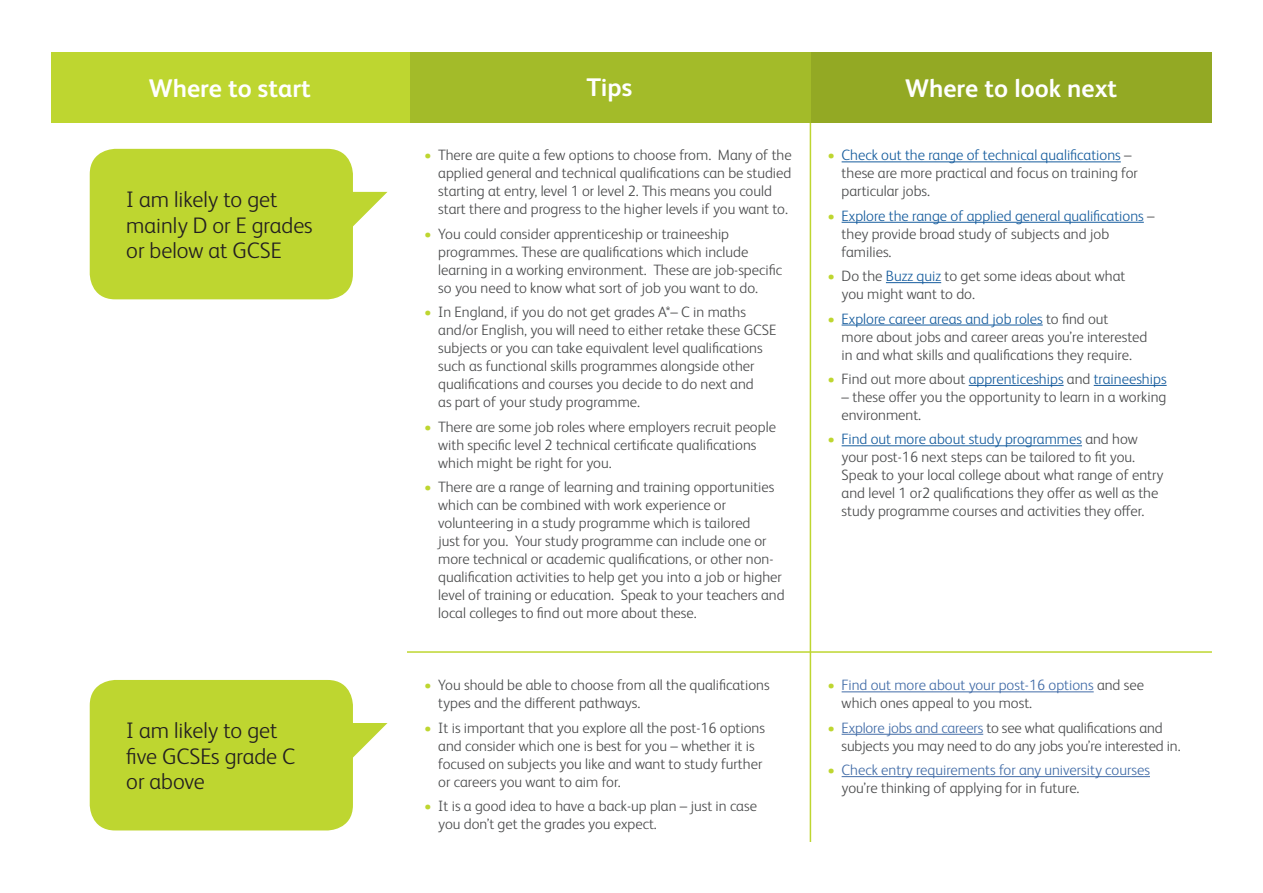
<style>
.page{position:relative;width:1263px;height:893px;background:#fff}
.page>*{position:absolute;margin:0;border:0;box-sizing:border-box;transform-origin:0 0}
.t1{font:700 25.5px "FS Albert Pro";color:#fff}
.t2{font:300 22.5px/25.5px "FS Albert Pro";color:#231f20}
.t3{font:300 15px/18px "FS Albert Pro";color:#4b4c4d}
.t4{font:300 15px/18px "FS Albert Pro";color:#436da8}
.t5{font:300 15px "FS Albert Pro";color:#175d9e}
.s1{color:#bed630}
.s2{color:#175d9e}
.s3{color:#4b4c4d}
.s4{color:#436da8}
</style>
<div class="page">
<hr style="left:810px;top:52px;width:1px;height:790px;background:#bed630">
<div style="left:810px;top:52px;width:402px;height:70px;background:#93a924"></div>
<div style="left:410px;top:52px;width:400px;height:70px;background:#a3bb29"></div>
<div style="left:51px;top:52px;width:359px;height:70px;background:#bed630"></div>
<div style="left:90px;top:149px;width:263px;height:150px;background:#bed630;border-radius:26px"></div>
<div style="left:90px;top:680px;width:263px;height:150px;background:#bed630;border-radius:26px"></div>
<svg style="left:353px;top:192px;width:34px;height:35px"></svg>
<svg style="left:353px;top:723px;width:34px;height:35px"></svg>
<hr style="left:842px;top:161px;width:279px;height:1px;background:#175d9e">
<hr style="left:842px;top:222px;width:302px;height:1px;background:#175d9e">
<hr style="left:886px;top:282px;width:55px;height:1px;background:#175d9e">
<hr style="left:842px;top:325px;width:201px;height:1px;background:#175d9e">
<hr style="left:969px;top:385px;width:94px;height:1px;background:#175d9e">
<hr style="left:1094px;top:385px;width:72px;height:1px;background:#175d9e">
<hr style="left:842px;top:445px;width:240px;height:1px;background:#175d9e">
<hr style="left:842px;top:691px;width:252px;height:1px;background:#436da8">
<hr style="left:842px;top:734px;width:141px;height:1px;background:#436da8">
<hr style="left:842px;top:776px;width:308px;height:1px;background:#436da8">
<hr style="left:407px;top:651px;width:805px;height:2px;background:#bed630">
<p class="t1" style="left:149px;top:70px;width:164px">Where to start</p>
<p class="t1" style="left:586px;top:69px;width:47px">Tips</p>
<p class="t1" style="left:905px;top:70px;width:214px">Where to look next</p>
<p class="t2" style="left:126px;top:185px;width:188px">I am likely to get mainly D or E grades or below at GCSE</p>
<p class="t2" style="left:126px;top:716px;width:170px">I am likely to get five GCSEs grade C or above</p>
<p class="t3" style="left:438px;top:145px;width:355px;text-indent:-14px"><span class="s1">•</span> There are quite a few options to choose from. Many of the applied general and technical qualifications can be studied starting at entry, level 1 or level 2. This means you could start there and progress to the higher levels if you want to.</p>
<p class="t3" style="left:438px;top:224px;width:345px;text-indent:-14px"><span class="s1">•</span> You could consider apprenticeship or traineeship programmes. These are qualifications which include learning in a working environment. These are job-specific so you need to know what sort of job you want to do.</p>
<p class="t3" style="left:438px;top:302px;width:340px;text-indent:-14px"><span class="s1">•</span> In England, if you do not get grades A*– C in maths and/or English, you will need to either retake these GCSE subjects or you can take equivalent level qualifications such as functional skills programmes alongside other qualifications and courses you decide to do next and<br>as part of your study programme.</p>
<p class="t3" style="left:438px;top:416px;width:339px;text-indent:-14px"><span class="s1">•</span> There are some job roles where employers recruit people with specific level 2 technical certificate qualifications which might be right for you.</p>
<p class="t3" style="left:438px;top:477px;width:348px;text-indent:-14px"><span class="s1">•</span> There are a range of learning and training opportunities which can be combined with work experience or volunteering in a study programme which is tailored<br>just for you. Your study programme can include one or more technical or academic qualifications, or other non&shy;qualification activities to help get you into a job or higher level of training or education. Speak to your teachers and local colleges to find out more about these.</p>
<p class="t3" style="left:438px;top:675px;width:333px;text-indent:-14px"><span class="s1">•</span> You should be able to choose from all the qualifications types and the different pathways.</p>
<p class="t3" style="left:438px;top:718px;width:328px;text-indent:-14px"><span class="s1">•</span> It is important that you explore all the post-16 options and consider which one is best for you – whether it is focused on subjects you like and want to study further or careers you want to aim for.</p>
<p class="t3" style="left:438px;top:796px;width:320px;text-indent:-14px"><span class="s1">•</span> It is a good idea to have a back-up plan – just in case you don’t get the grades you expect.</p>
<p class="t3" style="left:842px;top:145px;width:298px;text-indent:-14px"><span class="s1">•</span> <span class="s2">Check out the range of technical qualifications</span> – these are more practical and focus on training for particular jobs.</p>
<p class="t3" style="left:842px;top:206px;width:314px;text-indent:-14px"><span class="s1">•</span> <span class="s2">Explore the range of applied general qualifications</span> – they provide broad study of subjects and job families.</p>
<p class="t3" style="left:842px;top:266px;width:285px;text-indent:-14px"><span class="s1">•</span> Do the <span class="s2">Buzz quiz</span> to get some ideas about what you might want to do.</p>
<p class="t3" style="left:842px;top:308px;width:307px;text-indent:-14px"><span class="s1">•</span> <span class="s2">Explore career areas and job roles</span> to find out<br>more about jobs and career areas you’re interested in and what skills and qualifications they require.</p>
<p class="t5" style="left:827px;top:368px;width:341px"><span class="s1">•</span> <span class="s3">Find out more about</span> apprenticeships <span class="s3">and</span> traineeships</p>
<p class="t3" style="left:842px;top:387px;width:326px">– these offer you the opportunity to learn in a working environment.</p>
<p class="t3" style="left:842px;top:429px;width:323px;text-indent:-14px"><span class="s1">•</span> <span class="s2">Find out more about study programmes</span> and how your post-16 next steps can be tailored to fit you.<br>Speak to your local college about what range of entry and level 1 or2 qualifications they offer as well as the study programme courses and activities they offer.</p>
<p class="t4" style="left:842px;top:675px;width:304px;text-indent:-14px"><span class="s1">•</span> Find out more about your post-16 options <span class="s3">and see which ones appeal to you most.</span></p>
<p class="t3" style="left:842px;top:718px;width:340px;text-indent:-14px"><span class="s1">•</span> <span class="s4">Explore jobs and careers</span> to see what qualifications and subjects you may need to do any jobs you’re interested in.</p>
<p class="t4" style="left:842px;top:760px;width:310px;text-indent:-14px"><span class="s1">•</span> Check entry requirements for any university courses <span class="s3">you’re thinking of applying for in future.</span></p>
</div>
